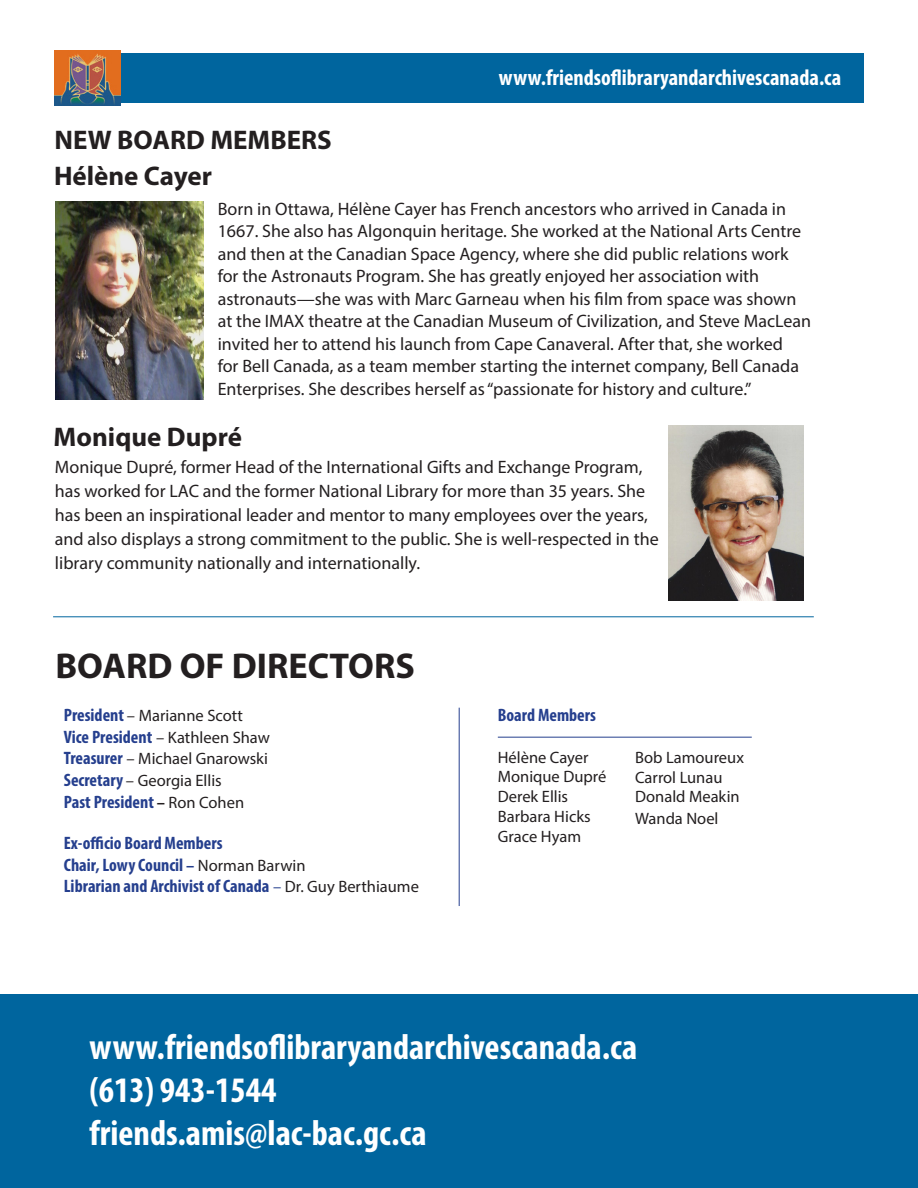
<style>
.page{position:relative;width:918px;height:1188px;background:#fff}
.page>*{position:absolute;margin:0;border:0;box-sizing:border-box;transform-origin:0 0}
.t1{font:700 condensed 36px "Myriad Pro";color:#fff}
.t2{font:700 36px "Myriad Pro";color:#231f20}
.t3{font:700 27px "Myriad Pro";color:#231f20}
.t4{font:700 condensed 22.5px "Myriad Pro";color:#fff}
.t5{font:18px/22.5px "Myriad Pro";color:#231f20}
.t6{font:700 condensed 18px "Myriad Pro";color:#253f8e}
.t7{font:16.5px "Myriad Pro";color:#231f20}
.s1{font-weight:700;font-stretch:condensed;font-size:18px;color:#253f8e}
.s2{font-weight:400;font-stretch:normal;font-size:16.5px;color:#231f20}
.s3{font-size:16.5px;color:#231f20}
.s4{font-size:16.5px}
.s5{font-weight:400;font-stretch:normal;font-size:16.5px}
</style>
<div class="page">
<div style="left:0;top:994px;width:918px;height:194px;background:#00659e"></div>
<hr style="left:53px;top:616px;width:761px;height:1px;background:#00659e">
<div style="left:54px;top:53px;width:810px;height:50px;background:#00659e"></div>
<img style="left:54px;top:50px;width:66px;height:56px">
<hr style="left:498px;top:737px;width:254px;height:1px;background:#253f8e">
<hr style="left:459px;top:708px;width:1px;height:198px;background:#253f8e">
<img style="left:56px;top:201px;width:147px;height:199px">
<img style="left:669px;top:426px;width:135px;height:174px">
<p class="t3" style="left:54px;top:122px;width:279px">NEW BOARD MEMBERS</p>
<p class="t3" style="left:54px;top:159px;width:159px">Hélène Cayer</p>
<p class="t4" style="left:499px;top:63px;width:344px">www.friendsoflibraryandarchivescanada.ca</p>
<p class="t5" style="left:218px;top:197px;width:595px">Born in Ottawa, Hélène Cayer has French ancestors who arrived in Canada in 1667. She also has Algonquin heritage. She worked at the National Arts Centre and then at the Canadian Space Agency, where she did public relations work for the Astronauts Program. She has greatly enjoyed her association with astronauts—she was with Marc Garneau when his film from space was shown at the IMAX theatre at the Canadian Museum of Civilization, and Steve MacLean invited her to attend his launch from Cape Canaveral. After that, she worked<br>for Bell Canada, as a team member starting the internet company, Bell Canada Enterprises. She describes herself as “passionate for history and culture.”</p>
<p class="t3" style="left:54px;top:419px;width:190px">Monique Dupré</p>
<p class="t5" style="left:55px;top:455px;width:605px;line-height:24px">Monique Dupré, former Head of the International Gifts and Exchange Program, has worked for LAC and the former National Library for more than 35 years. She has been an inspirational leader and mentor to many employees over the years, and also displays a strong commitment to the public. She is well-respected in the library community nationally and internationally.</p>
<p class="t2" style="left:56px;top:643px;width:361px">BOARD OF DIRECTORS</p>
<p class="t7" style="left:64px;top:705px;width:181px"><span class="s1">President</span> – Marianne Scott</p>
<p class="t6" style="left:64px;top:726px;width:208px">Vice President <span class="s2">– Kathleen Shaw</span></p>
<p class="t7" style="left:64px;top:749px;width:206px"><span class="s1">Treasurer</span> – Michael Gnarowski</p>
<p class="t7" style="left:64px;top:770px;width:159px"><span class="s1">Secretary</span> – Georgia Ellis</p>
<p class="t6" style="left:64px;top:790px;width:182px">Past President <span class="s3">–</span> <span class="s2">Ron Cohen</span></p>
<p class="t6" style="left:64px;top:832px;width:160px">Ex-officio Board Members</p>
<p class="t6" style="left:64px;top:853px;width:243px">Chair, Lowy Council <span class="s4">–</span> <span class="s2">Norman Barwin</span></p>
<p class="t6" style="left:64px;top:875px;width:357px">Librarian and Archivist of Canada <span class="s5">–</span> <span class="s2">Dr. Guy Berthiaume</span></p>
<p class="t6" style="left:498px;top:704px;width:100px">Board Members</p>
<p class="t7" style="left:498px;top:747px;width:92px">Hélène Cayer</p>
<p class="t7" style="left:498px;top:767px;width:110px">Monique Dupré</p>
<p class="t7" style="left:498px;top:786px;width:72px">Derek Ellis</p>
<p class="t7" style="left:498px;top:806px;width:94px">Barbara Hicks</p>
<p class="t7" style="left:498px;top:826px;width:85px">Grace Hyam</p>
<p class="t7" style="left:635px;top:747px;width:110px">Bob Lamoureux</p>
<p class="t7" style="left:635px;top:767px;width:89px">Carrol Lunau</p>
<p class="t7" style="left:635px;top:787px;width:106px">Donald Meakin</p>
<p class="t7" style="left:635px;top:808px;width:85px">Wanda Noel</p>
<p class="t1" style="left:90px;top:1024px;width:549px">www.friendsoflibraryandarchivescanada.ca</p>
<p class="t1" style="left:90px;top:1067px;width:188px">(613) 943-1544</p>
<p class="t1" style="left:90px;top:1111px;width:339px">friends.amis@lac-bac.gc.ca</p>
</div>
